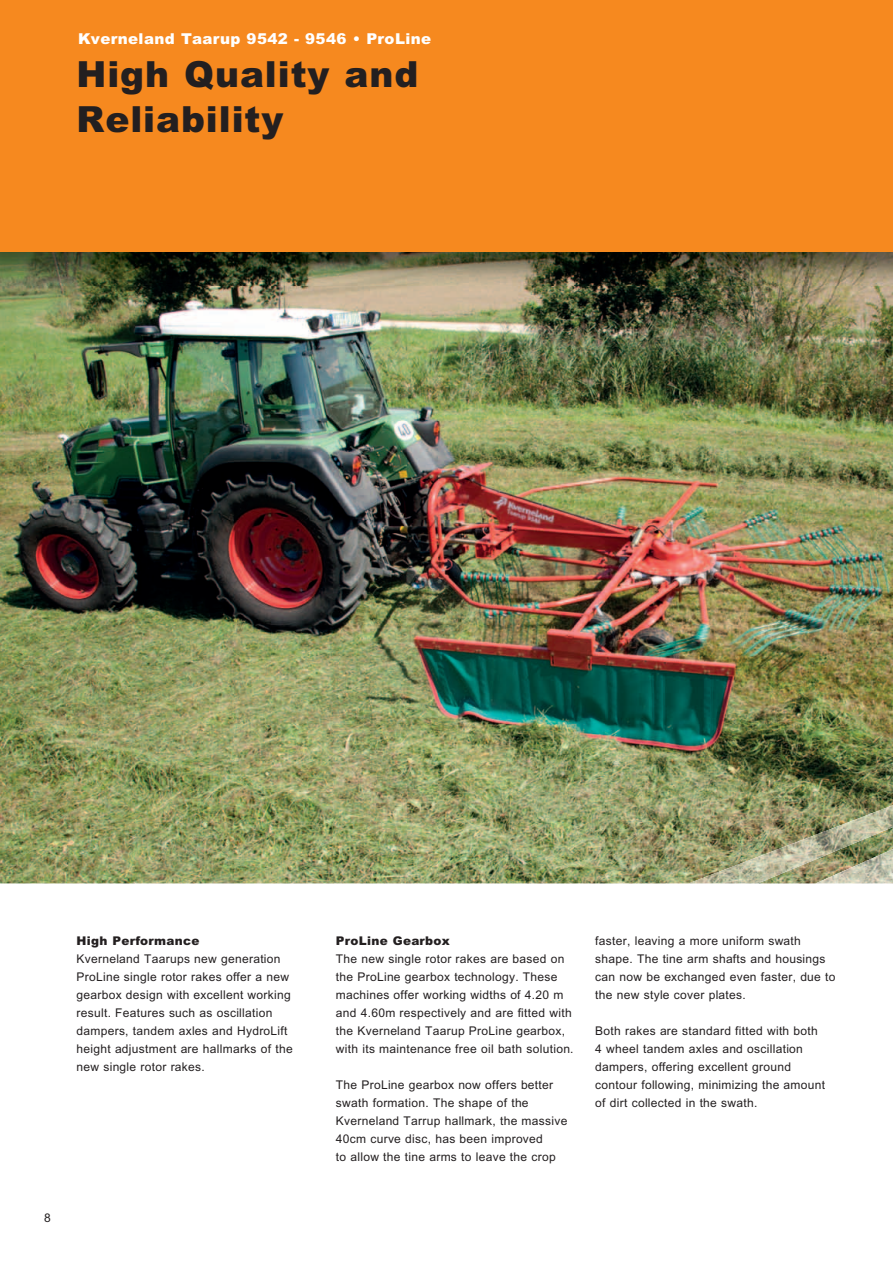
<style>
.page{position:relative;width:893px;height:1263px;background:#fff}
.page>*{position:absolute;margin:0;border:0;box-sizing:border-box;transform-origin:0 0}
.t1{font:900 36px/45px "Arial";letter-spacing:.025em;color:#231f20}
.t2{font:900 15px "Arial";letter-spacing:.025em;color:#fff}
.t3{font:12px/18px "Arial";letter-spacing:.025em;color:#231f20}
.t4{font:900 12px "Arial";letter-spacing:.025em;color:#231f20}
</style>
<div class="page">
<img style="left:0;top:252px;width:893px;height:631px">
<div style="left:0;top:0;width:893px;height:252px;background:#f6891f"></div>
<img style="left:688px;top:805px;width:205px;height:78px">
<img style="left:815px;top:849px;width:78px;height:34px">
<p class="t2" style="left:78px;top:29px;width:355px">Kverneland Taarup 9542 - 9546 • ProLine</p>
<h1 class="t1" style="left:77px;top:51px;width:343px">High Quality and<br>Reliability</h1>
<p class="t4" style="left:77px;top:933px;width:124px">High Performance</p>
<p class="t3" style="left:77px;top:950px;width:218px">Kverneland Taarups new generation ProLine single rotor rakes offer a new gearbox design with excellent working result. Features such as oscillation dampers, tandem axles and HydroLift height adjustment are hallmarks of the new single rotor rakes.</p>
<p class="t3" style="left:44px;top:1209px;width:8px">8</p>
<p class="t4" style="left:336px;top:933px;width:115px">ProLine Gearbox</p>
<p class="t3" style="left:336px;top:950px;width:239px">The new single rotor rakes are based on the ProLine gearbox technology. These machines offer working widths of 4.20 m and 4.60m respectively and are fitted with the Kverneland Taarup ProLine gearbox, with its maintenance free oil bath solution.</p>
<p class="t3" style="left:336px;top:1076px;width:233px">The ProLine gearbox now offers better swath formation. The shape of the Kverneland Tarrup hallmark, the massive 40cm curve disc, has been improved<br>to allow the tine arms to leave the crop</p>
<p class="t3" style="left:595px;top:931px;width:242px">faster, leaving a more uniform swath shape. The tine arm shafts and housings can now be exchanged even faster, due to the new style cover plates.</p>
<p class="t3" style="left:595px;top:1021px;width:231px">Both rakes are standard fitted with both 4 wheel tandem axles and oscillation dampers, offering excellent ground contour following, minimizing the amount of dirt collected in the swath.</p>
</div>
